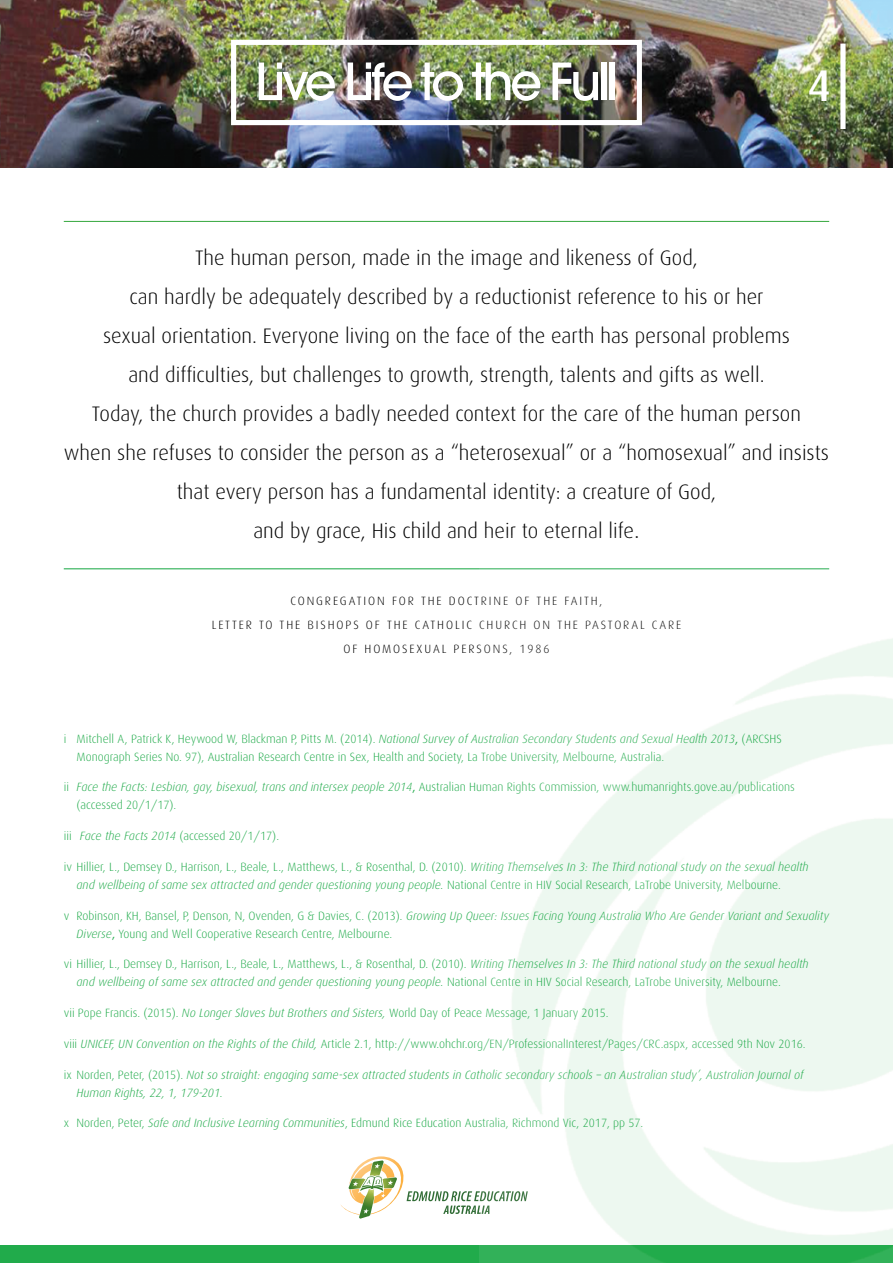
<style>
.page{position:relative;width:893px;height:1263px;background:#fff}
.page>*{position:absolute;margin:0;border:0;box-sizing:border-box;transform-origin:0 0}
.t1{font:500 50.85px "Avant Garde";letter-spacing:-.07em;color:#fff}
.t2{font:500 44.55px "Dax";color:#fff}
.t3{font:300 21px/39px "Dax";color:#000;text-align:center}
.t4{font:300 12px/18px "Dax";color:#21ab4b}
.t5{font:italic 300 12px/18px "Dax";color:#21ab4b}
.t6{font:300 12px/24px "Dax";letter-spacing:.16em;color:#000;text-align:center}
.s1{font-size:24px}
.s2{font-style:italic}
.s3{font-weight:400}
.s4{font-style:normal}
</style>
<div class="page">
<hr style="left:64px;top:221px;width:765px;height:1px;background:#41ad49">
<hr style="left:64px;top:568px;width:765px;height:1px;background:#21ab4b">
<div style="left:0;top:1246px;width:893px;height:17px;background:#21ab4b"></div>
<img style="left:0;top:0;width:893px;height:168px">
<div style="left:231px;top:40px;width:411px;height:85px;border:5px solid #fff"></div>
<svg style="left:341px;top:1156px;width:138px;height:62px"></svg>
<img style="left:479px;top:568px;width:414px;height:695px">
<div style="left:840px;top:44px;width:6px;height:85px;background:#fff"></div>
<h1 class="t1" style="left:255px;top:50px;width:365px">Live Life to the Full</h1>
<h2 class="t2" style="left:807px;top:60px;width:26px">4</h2>
<p class="t3" style="left:64px;top:238px;width:767px">The human person, made in the image and likeness of God,<br>can hardly be adequately described by a reductionist reference to his or her<br>sexual orientation. Everyone living on the face of the earth has personal problems<br>and difficulties, but challenges to growth, strength, talents and gifts as well.<br>Today, the church provides a badly needed context for the care of the human person<br>when she refuses to consider the person as a “heterosexual” or a “homosexual” and insists that every person has a fundamental identity: a creature of God,<br>and by grace, His child and heir to eternal life<span class="s1">.</span></p>
<p class="t6" style="left:212px;top:589px;width:471px">CONGREGATION FOR THE DOCTRINE OF THE FAITH,<br>LETTER TO THE BISHOPS OF THE CATHOLIC CHURCH ON THE PASTORAL CARE<br>OF HOMOSEXUAL PERSONS, 1986</p>
<p class="t4" style="left:77px;top:730px;width:707px;text-indent:-13px">i Mitchell A, Patrick K, Heywood W, Blackman P, Pitts M. (2014). <span class="s2">National Survey of Australian Secondary Students and Sexual Health 2013</span><span class="s3">,</span> (ARCSHS<br>Monograph Series No. 97), Australian Research Centre in Sex, Health and Society, La Trobe University, Melbourne, Australia.</p>
<p class="t4" style="left:77px;top:778px;width:720px;text-indent:-13px">ii <span class="s2">Face the Facts: Lesbian, gay, bisexual, trans and intersex people 2014</span><span class="s3">,</span> Australian Human Rights Commission, www.humanrights.gove.au/publications (accessed 20/1/17).</p>
<p class="t4" style="left:64px;top:827px;width:217px">iii <span class="s2">Face the Facts 2014</span> (accessed 20/1/17).</p>
<p class="t4" style="left:77px;top:858px;width:734px;text-indent:-13px">iv Hillier, L., Demsey D., Harrison, L., Beale, L., Matthews, L., &amp; Rosenthal, D. (2010). <span class="s2">Writing Themselves In 3: The Third national study on the sexual health and wellbeing of same sex attracted and gender questioning young people.</span> National Centre in HIV Social Research, LaTrobe University, Melbourne.</p>
<p class="t4" style="left:77px;top:907px;width:754px;text-indent:-13px">v Robinson, KH, Bansel, P, Denson, N, Ovenden, G &amp; Davies, C. (2013)<span class="s2">. Growing Up Queer: Issues Facing Young Australia Who Are Gender Variant and Sexuality<br>Diverse</span><span class="s3">,</span> Young and Well Cooperative Research Centre, Melbourne.</p>
<p class="t4" style="left:77px;top:955px;width:734px;text-indent:-13px">vi Hillier, L., Demsey D., Harrison, L., Beale, L., Matthews, L., &amp; Rosenthal, D. (2010). <span class="s2">Writing Themselves In 3: The Third national study on the sexual health and wellbeing of same sex attracted and gender questioning young people.</span> National Centre in HIV Social Research, LaTrobe University, Melbourne.</p>
<p class="t4" style="left:64px;top:1004px;width:546px">vii Pope Francis. (2015). <span class="s2">No Longer Slaves but Brothers and Sisters,</span> World Day of Peace Message, 1 January 2015.</p>
<p class="t4" style="left:64px;top:1035px;width:743px">viii <span class="s2">UNICEF, UN Convention on the Rights of the Child,</span> Article 2.1, http://www.ohchr.org/EN/ProfessionalInterest/Pages/CRC.aspx, accessed 9th Nov 2016.</p>
<p class="t5" style="left:77px;top:1066px;width:728px;text-indent:-13px"><span class="s4">ix Norden, Peter, (2015).</span> Not so straight: engaging same-sex attracted students in Catholic secondary schools – an Australian study’, Australian Journal of<br>Human Rights, 22, 1, 179-201.</p>
<p class="t4" style="left:64px;top:1114px;width:581px">x Norden, Peter, <span class="s2">Safe and Inclusive Learning Communities</span>, Edmund Rice Education Australia, Richmond Vic, 2017, pp 57.</p>
</div>
